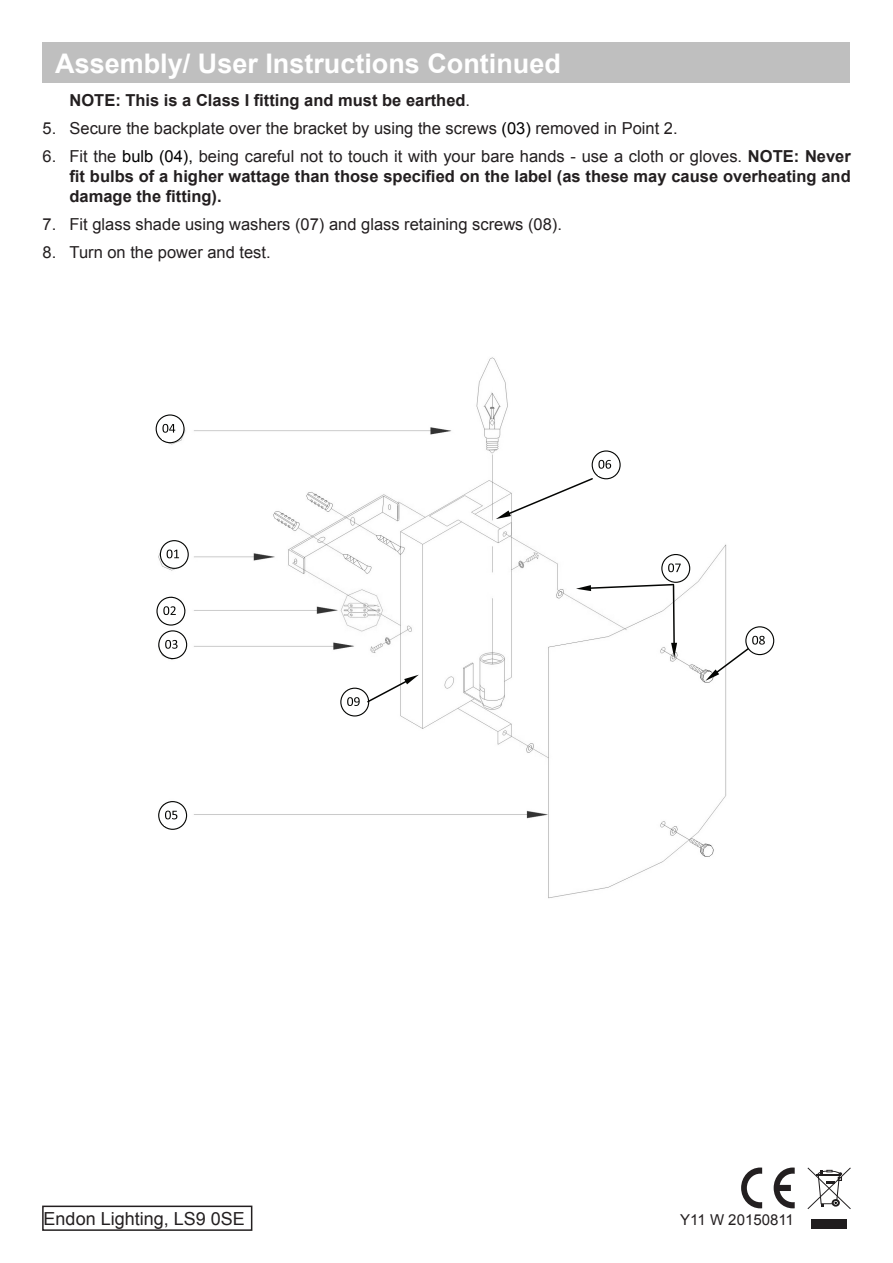
<style>
.page{position:relative;width:893px;height:1263px;background:#fff}
.page>*{position:absolute;margin:0;border:0;box-sizing:border-box;transform-origin:0 0}
.t1{font:700 27px "Arial";color:#fff}
.t2{font:18px "Arial";color:#231f20}
.t3{font:700 16.5px/19.8px "Arial";color:#231f20;text-align:justify}
.t4{font:16.5px "Arial";color:#231f20}
.t5{font:15px "Arial";color:#231f20}
.s1{font-weight:400}
.s2{color:#000}
.s3{font-weight:400;color:#000}
</style>
<div class="page">
<svg style="left:741px;top:1167px;width:21px;height:41px"></svg>
<svg style="left:774px;top:1167px;width:21px;height:41px"></svg>
<svg style="left:807px;top:1167px;width:44px;height:42px"></svg>
<div style="left:811px;top:1219px;width:36px;height:9px;background:#201d1e"></div>
<div style="left:42px;top:1205px;width:210px;height:26px;border:2px solid #231f20"></div>
<div style="left:43px;top:43px;width:807px;height:40px;background:#bfbfbf"></div>
<img style="left:155px;top:357px;width:601px;height:542px">
<svg style="left:592px;top:451px;width:28px;height:28px"></svg>
<div style="left:592px;top:450px;width:29px;height:29px;border:1px solid #040503;border-radius:50%"></div>
<div style="left:598px;top:456px;width:14px;height:19px;background:#fff"></div>
<svg style="left:598px;top:460px;width:13px;height:9px"></svg>
<svg style="left:662px;top:554px;width:28px;height:28px"></svg>
<div style="left:661px;top:554px;width:29px;height:29px;border:1px solid #040503;border-radius:50%"></div>
<div style="left:668px;top:559px;width:14px;height:20px;background:#fff"></div>
<svg style="left:668px;top:563px;width:13px;height:9px"></svg>
<svg style="left:496px;top:477px;width:98px;height:42px"></svg>
<svg style="left:576px;top:583px;width:101px;height:75px"></svg>
<svg style="left:156px;top:415px;width:28px;height:28px"></svg>
<div style="left:156px;top:414px;width:29px;height:29px;border:1px solid #040503;border-radius:50%"></div>
<div style="left:162px;top:420px;width:14px;height:19px;background:#fff"></div>
<svg style="left:162px;top:424px;width:13px;height:9px"></svg>
<div style="left:160px;top:541px;width:28px;height:27px;background:#fff;border-radius:50%"></div>
<div style="left:160px;top:540px;width:29px;height:29px;border:1px solid #040503;border-radius:50%"></div>
<svg style="left:167px;top:550px;width:12px;height:8px"></svg>
<div style="left:159px;top:631px;width:28px;height:27px;background:#fff;border-radius:50%"></div>
<div style="left:158px;top:630px;width:29px;height:29px;border:1px solid #040503;border-radius:50%"></div>
<svg style="left:165px;top:640px;width:13px;height:9px"></svg>
<svg style="left:157px;top:597px;width:28px;height:28px"></svg>
<div style="left:156px;top:597px;width:29px;height:29px;border:1px solid #040503;border-radius:50%"></div>
<div style="left:163px;top:602px;width:14px;height:20px;background:#fff"></div>
<svg style="left:163px;top:606px;width:13px;height:9px"></svg>
<div style="left:159px;top:802px;width:28px;height:27px;background:#fff;border-radius:50%"></div>
<div style="left:158px;top:801px;width:29px;height:29px;border:1px solid #040503;border-radius:50%"></div>
<svg style="left:166px;top:810px;width:12px;height:10px"></svg>
<svg style="left:165px;top:811px;width:12px;height:8px"></svg>
<svg style="left:746px;top:627px;width:28px;height:28px"></svg>
<div style="left:745px;top:626px;width:29px;height:29px;border:1px solid #040503;border-radius:50%"></div>
<div style="left:752px;top:632px;width:14px;height:19px;background:#fff"></div>
<svg style="left:705px;top:636px;width:60px;height:45px"></svg>
<svg style="left:341px;top:688px;width:28px;height:28px"></svg>
<div style="left:340px;top:688px;width:29px;height:28px;border:1px solid #040503;border-radius:50%"></div>
<div style="left:347px;top:693px;width:14px;height:19px;background:#fff"></div>
<svg style="left:347px;top:697px;width:13px;height:9px"></svg>
<svg style="left:366px;top:675px;width:53px;height:29px"></svg>
<h1 class="t1" style="left:55px;top:45px;width:507px">Assembly/ User Instructions Continued</h1>
<p class="t3" style="left:70px;top:90px;width:402px">NOTE: This is a Class I fitting and must be earthed<span class="s1">.</span></p>
<p class="t4" style="left:43px;top:117px;width:637px">5. Secure the backplate over the bracket by using the screws <span class="s2">(03)</span> removed in Point 2.</p>
<p class="t3" style="left:70px;top:147px;width:783px;text-indent:-27px"><span class="s1">6. Fit the</span> <span class="s3">bulb (04),</span> <span class="s1">being careful not to touch it with your bare hands - use a cloth or gloves.</span> NOTE: Never fit bulbs of a higher wattage than those specified on the label (as these may cause overheating and damage the fitting).</p>
<p class="t4" style="left:43px;top:213px;width:521px">7. Fit glass shade using washers (07) and glass retaining screws (08).</p>
<p class="t4" style="left:43px;top:242px;width:230px">8. Turn on the power and test.</p>
<p class="t2" style="left:44px;top:1207px;width:203px">Endon Lighting, LS9 0SE</p>
<p class="t5" style="left:680px;top:1210px;width:115px">Y11 W 20150811</p>
</div>
